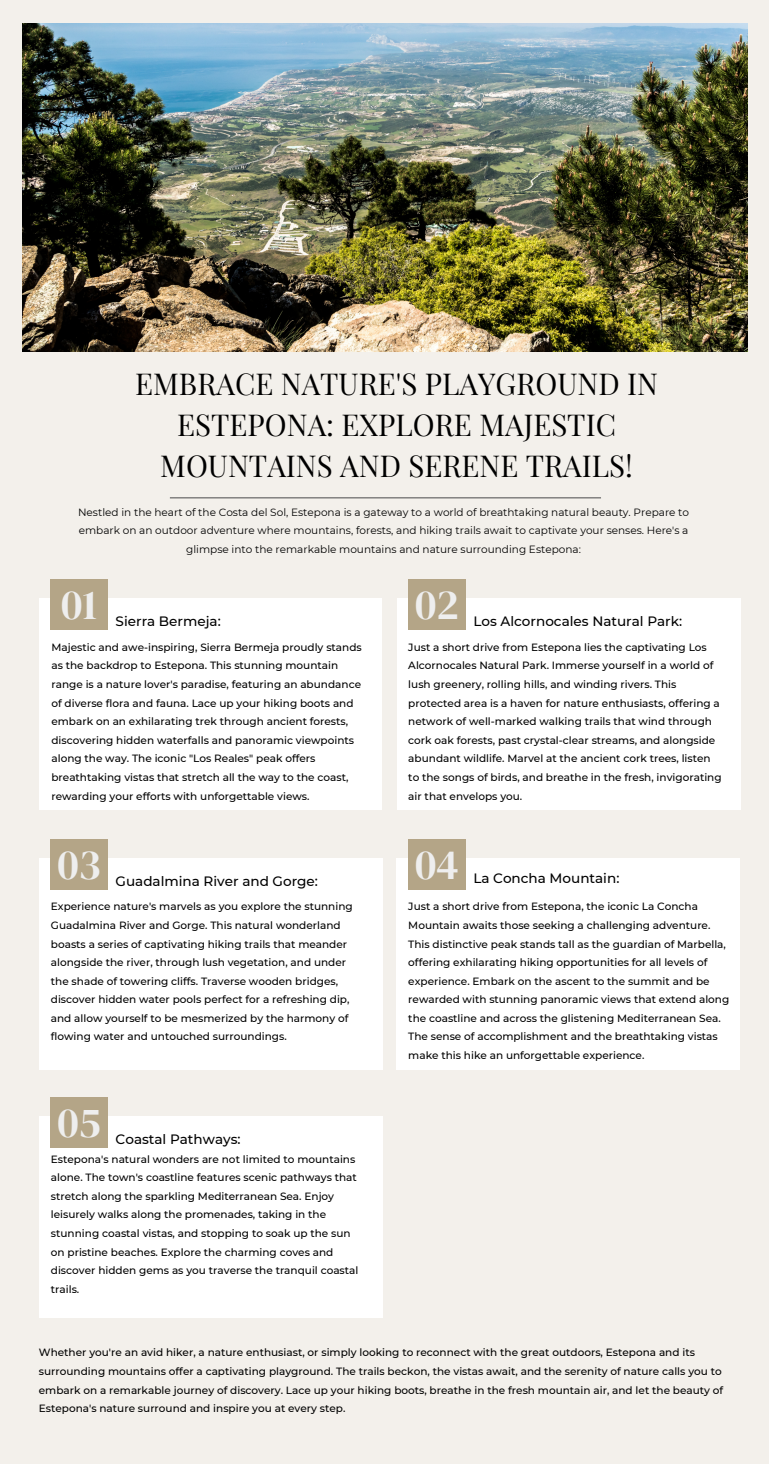
<style>
.page{position:relative;width:769px;height:1464px;background:#fff}
.page>*{position:absolute;margin:0;border:0;box-sizing:border-box;transform-origin:0 0}
.t1{font:42.15px "DM Serif Display";color:#eee}
.t2{font:29.55px/41px "Playfair Display";color:#000;text-align:center}
.t3{font:500 13.58px "Montserrat";color:#000}
.t4{font:500 10.5px/18.6px "Montserrat";color:#000}
.t5{font:10.5px/18.6px "Montserrat";color:#000;text-align:center}
</style>
<div class="page">
<div style="left:0;top:0;width:768px;height:1463px;background:#f3f0eb"></div>
<hr style="left:170px;top:497px;width:431px;height:1px;background:#5c5c5c">
<div style="left:39px;top:598px;width:342px;height:211px;background:#fff"></div>
<div style="left:50px;top:579px;width:58px;height:50px;background:#b4a587"></div>
<div style="left:396px;top:598px;width:343px;height:211px;background:#fff"></div>
<div style="left:408px;top:579px;width:57px;height:50px;background:#b4a587"></div>
<div style="left:39px;top:857px;width:343px;height:212px;background:#fff"></div>
<div style="left:50px;top:838px;width:58px;height:51px;background:#b4a587"></div>
<div style="left:396px;top:857px;width:343px;height:212px;background:#fff"></div>
<div style="left:408px;top:838px;width:57px;height:51px;background:#b4a587"></div>
<div style="left:39px;top:1115px;width:343px;height:202px;background:#fff"></div>
<div style="left:50px;top:1096px;width:58px;height:51px;background:#b4a587"></div>
<img style="left:23px;top:24px;width:724px;height:328px">
<p class="t2" style="left:135px;top:362px;width:524px">EMBRACE NATURE'S PLAYGROUND IN<br>ESTEPONA: EXPLORE MAJESTIC<br>MOUNTAINS AND SERENE TRAILS!</p>
<p class="t5" style="left:78px;top:503px;width:612px">Nestled in the heart of the Costa del Sol, Estepona is a gateway to a world of breathtaking natural beauty. Prepare to embark on an outdoor adventure where mountains, forests, and hiking trails await to captivate your senses. Here's a glimpse into the remarkable mountains and nature surrounding Estepona:</p>
<p class="t1" style="left:61px;top:575px;width:37px">01</p>
<p class="t3" style="left:116px;top:613px;width:107px">Sierra Bermeja:</p>
<p class="t4" style="left:51px;top:637px;width:312px">Majestic and awe-inspiring, Sierra Bermeja proudly stands as the backdrop to Estepona. This stunning mountain range is a nature lover's paradise, featuring an abundance of diverse flora and fauna. Lace up your hiking boots and embark on an exhilarating trek through ancient forests, discovering hidden waterfalls and panoramic viewpoints along the way. The iconic "Los Reales" peak offers breathtaking vistas that stretch all the way to the coast, rewarding your efforts with unforgettable views.</p>
<p class="t1" style="left:415px;top:575px;width:45px">02</p>
<p class="t3" style="left:473px;top:613px;width:210px">Los Alcornocales Natural Park:</p>
<p class="t4" style="left:408px;top:637px;width:315px">Just a short drive from Estepona lies the captivating Los Alcornocales Natural Park. Immerse yourself in a world of lush greenery, rolling hills, and winding rivers. This protected area is a haven for nature enthusiasts, offering a network of well-marked walking trails that wind through cork oak forests, past crystal-clear streams, and alongside abundant wildlife. Marvel at the ancient cork trees, listen to the songs of birds, and breathe in the fresh, invigorating air that envelops you.</p>
<p class="t1" style="left:57px;top:834px;width:45px">03</p>
<p class="t3" style="left:116px;top:872px;width:204px">Guadalmina River and Gorge:</p>
<p class="t4" style="left:51px;top:897px;width:303px">Experience nature's marvels as you explore the stunning Guadalmina River and Gorge. This natural wonderland boasts a series of captivating hiking trails that meander alongside the river, through lush vegetation, and under the shade of towering cliffs. Traverse wooden bridges, discover hidden water pools perfect for a refreshing dip, and allow yourself to be mesmerized by the harmony of flowing water and untouched surroundings.</p>
<p class="t1" style="left:57px;top:1092px;width:45px">05</p>
<p class="t3" style="left:116px;top:1130px;width:126px">Coastal Pathways:</p>
<p class="t4" style="left:51px;top:1149px;width:309px">Estepona's natural wonders are not limited to mountains alone. The town's coastline features scenic pathways that stretch along the sparkling Mediterranean Sea. Enjoy leisurely walks along the promenades, taking in the stunning coastal vistas, and stopping to soak up the sun on pristine beaches. Explore the charming coves and discover hidden gems as you traverse the tranquil coastal trails.</p>
<p class="t1" style="left:415px;top:834px;width:45px">04</p>
<p class="t3" style="left:473px;top:869px;width:147px">La Concha Mountain:</p>
<p class="t4" style="left:408px;top:897px;width:322px">Just a short drive from Estepona, the iconic La Concha Mountain awaits those seeking a challenging adventure.<br>This distinctive peak stands tall as the guardian of Marbella, offering exhilarating hiking opportunities for all levels of experience. Embark on the ascent to the summit and be rewarded with stunning panoramic views that extend along the coastline and across the glistening Mediterranean Sea.<br>The sense of accomplishment and the breathtaking vistas make this hike an unforgettable experience.</p>
<p class="t4" style="left:39px;top:1342px;width:685px">Whether you're an avid hiker, a nature enthusiast, or simply looking to reconnect with the great outdoors, Estepona and its surrounding mountains offer a captivating playground. The trails beckon, the vistas await, and the serenity of nature calls you to embark on a remarkable journey of discovery. Lace up your hiking boots, breathe in the fresh mountain air, and let the beauty of Estepona's nature surround and inspire you at every step.</p>
</div>
